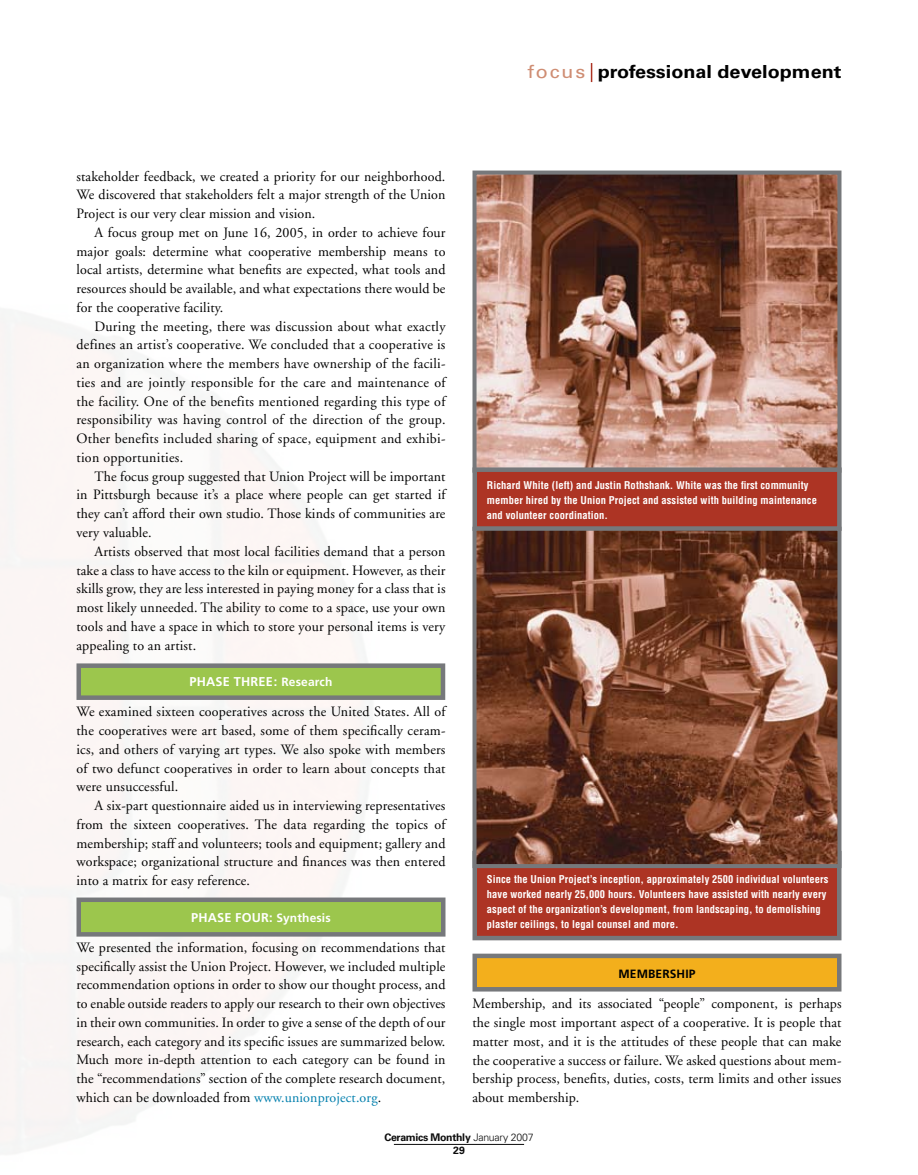
<style>
.page{position:relative;width:918px;height:1175px;background:#fff}
.page>*{position:absolute;margin:0;border:0;box-sizing:border-box;transform-origin:0 0}
.t1{font:700 18px "Univers";color:#000;scale:1.1 1}
.t2{font:14.25px/18.8px "Adobe Garamond";letter-spacing:.01em;color:#000;text-align:justify}
.t3{font:700 12.75px "Frutiger";letter-spacing:.015em;color:#fff}
.t4{font:700 12px "Frutiger";letter-spacing:.01em;color:#000}
.t5{font:700 condensed 10.5px/15px "Helvetica";letter-spacing:.01em;color:#fff}
.t6{font:700 10.5px/13.8px "Univers";letter-spacing:-.03em;color:#000;text-align:center}
.s1{font-weight:400;color:#cf8d73}
.s2{font-size:12px}
.s3{color:#007fad}
.s4{font-weight:300}
</style>
<div class="page">
<img style="left:0;top:272px;width:595px;height:882px">
<div style="left:79px;top:899px;width:364px;height:35px;background:#9cc64d"></div>
<div style="left:76px;top:897px;width:370px;height:39px;border:4px solid #76787b"></div>
<div style="left:79px;top:665px;width:364px;height:32px;background:#9cc64d"></div>
<div style="left:76px;top:663px;width:369px;height:37px;border:4px solid #76787b"></div>
<div style="left:475px;top:956px;width:364px;height:33px;background:#f3af1c"></div>
<div style="left:472px;top:953px;width:370px;height:38px;border:4px solid #76787b"></div>
<div style="left:475px;top:853px;width:364px;height:85px;background:#ad3424"></div>
<div style="left:472px;top:850px;width:370px;height:90px;border:4px solid #76787b"></div>
<img style="left:478px;top:175px;width:359px;height:292px">
<div style="left:473px;top:170px;width:369px;height:302px;border:4px solid #76787b"></div>
<div style="left:475px;top:470px;width:364px;height:58px;background:#ad3424"></div>
<div style="left:472px;top:467px;width:370px;height:64px;border:4px solid #76787b"></div>
<svg style="left:591px;top:63px;width:1px;height:19px"></svg>
<img style="left:478px;top:532px;width:359px;height:331px">
<div style="left:473px;top:527px;width:369px;height:341px;border:4px solid #76787b"></div>
<p class="t1" style="left:528px;top:61px;width:287px"><span class="s1">focus</span> professional development</p>
<p class="t2" style="left:76px;top:167px;width:370px">stakeholder feedback, we created a priority for our neighborhood.<br>We discovered that stakeholders felt a major strength of the Union Project is our very clear mission and vision.</p>
<p class="t2" style="left:76px;top:223px;width:371px;text-indent:18px">A focus group met on June 16, 2005, in order to achieve four major goals: determine what cooperative membership means to local artists, determine what benefits are expected, what tools and resources should be available, and what expectations there would be for the cooperative facility.</p>
<p class="t2" style="left:76px;top:317px;width:371px;text-indent:18px">During the meeting, there was discussion about what exactly defines an artist’s cooperative. We concluded that a cooperative is an organization where the members have ownership of the facili&shy;ties and are jointly responsible for the care and maintenance of the facility. One of the benefits mentioned regarding this type of responsibility was having control of the direction of the group.<br>Other benefits included sharing of space, equipment and exhibi&shy;tion opportunities.</p>
<p class="t2" style="left:76px;top:467px;width:371px;text-indent:18px">The focus group suggested that Union Project will be important in Pittsburgh because it’s a place where people can get started if they can’t afford their own studio. Those kinds of communities are very valuable.</p>
<p class="t2" style="left:76px;top:542px;width:371px;text-indent:18px">Artists observed that most local facilities demand that a person take a class to have access to the kiln or equipment. However, as their skills grow, they are less interested in paying money for a class that is most likely unneeded. The ability to come to a space, use your own tools and have a space in which to store your personal items is very appealing to an artist.</p>
<p class="t3" style="left:190px;top:674px;width:144px">PHASE THREE: <span class="s2">RESEARCH</span></p>
<p class="t2" style="left:76px;top:702px;width:371px">We examined sixteen cooperatives across the United States. All of the cooperatives were art based, some of them specifically ceram&shy;ics, and others of varying art types. We also spoke with members of two defunct cooperatives in order to learn about concepts that were unsuccessful.</p>
<p class="t2" style="left:76px;top:796px;width:371px;text-indent:18px">A six-part questionnaire aided us in interviewing representatives from the sixteen cooperatives. The data regarding the topics of membership; staff and volunteers; tools and equipment; gallery and workspace; organizational structure and finances was then entered into a matrix for easy reference.</p>
<p class="t3" style="left:191px;top:910px;width:141px">PHASE FO UR: <span class="s2">SYNTHESIS</span></p>
<p class="t2" style="left:76px;top:938px;width:371px">We presented the information, focusing on recommendations that specifically assist the Union Project. However, we included multiple recommendation options in order to show our thought process, and to enable outside readers to apply our research to their own objectives in their own communities. In order to give a sense of the depth of our research, each category and its specific issues are summarized below.<br>Much more in-depth attention to each category can be found in the “recommendations” section of the complete research document, which can be downloaded from <span class="s3">www.unionproject.org</span>.</p>
<p class="t5" style="left:487px;top:477px;width:332px">Richard White (left) and Justin Rothshank. White was the first community member hired by the Union Project and assisted with building maintenance and volunteer coordination.</p>
<p class="t5" style="left:487px;top:871px;width:343px">Since the Union Project’s inception, approximately 2500 individual volunteers have worked nearly 25,000 hours. Volunteers have assisted with nearly every aspect of the organization’s development, from landscaping, to demolishing plaster ceilings, to legal counsel and more.</p>
<p class="t4" style="left:618px;top:967px;width:46px">MEMBERSH</p>
<p class="t4" style="left:685px;top:967px;width:12px">IP</p>
<p class="t2" style="left:472px;top:994px;width:371px">Membership, and its associated “people” component, is perhaps the single most important aspect of a cooperative. It is people that matter most, and it is the attitudes of these people that can make the cooperative a success or failure. We asked questions about mem&shy;bership process, benefits, duties, costs, term limits and other issues about membership.</p>
<p class="t6" style="left:384px;top:1130px;width:151px">Ceramics Monthly <span class="s4">January 2007<br></span>29</p>
</div>
